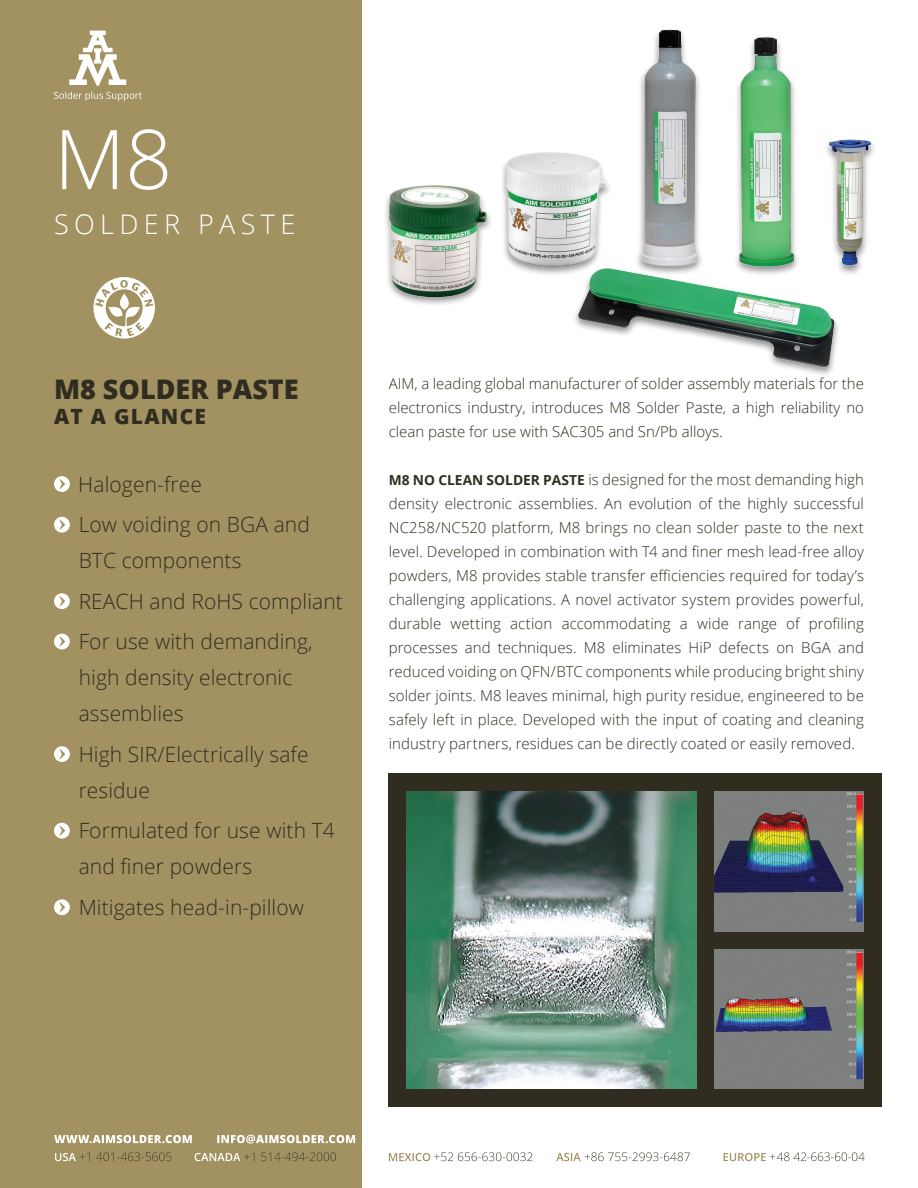
<style>
.page{position:relative;width:918px;height:1188px;background:#fff}
.page>*{position:absolute;margin:0;border:0;box-sizing:border-box;transform-origin:0 0}
.t1{font:300 82.5px "Open Sans";color:#fff}
.t2{font:800 27px "Open Sans";color:#302d20}
.t3{font:300 27px "Open Sans";letter-spacing:.2em;color:#fff}
.t4{font:300 21px/36px "Open Sans";letter-spacing:.005em;color:#302d20}
.t5{font:800 21px "Open Sans";letter-spacing:.06em;color:#302d20}
.t6{font:300 15px/24px "Open Sans";color:#302d20;text-align:justify}
.s1{font-weight:700;font-size:13.8px}
</style>
<div class="page">
<div style="left:0;top:0;width:362px;height:1188px;background:#a29161"></div>
<svg style="left:54px;top:31px;width:88px;height:70px"></svg>
<div style="left:389px;top:773px;width:493px;height:334px;background:#302d20"></div>
<img style="left:407px;top:791px;width:290px;height:298px">
<div style="left:54px;top:476px;width:16px;height:16px;background:#fff;border-radius:50%"></div>
<svg style="left:59px;top:478px;width:6px;height:12px"></svg>
<svg style="left:93px;top:277px;width:62px;height:62px"></svg>
<div style="left:54px;top:517px;width:16px;height:16px;background:#fff;border-radius:50%"></div>
<svg style="left:59px;top:519px;width:6px;height:11px"></svg>
<img style="left:737px;top:37px;width:59px;height:217px">
<img style="left:639px;top:29px;width:61px;height:225px">
<img style="left:385px;top:185px;width:106px;height:120px">
<img style="left:502px;top:152px;width:107px;height:122px">
<img style="left:568px;top:254px;width:270px;height:121px">
<div style="left:823px;top:138px;width:55px;height:138px;background:#231f20;opacity:.5"></div>
<img style="left:827px;top:138px;width:51px;height:128px">
<img style="left:715px;top:791px;width:149px;height:140px">
<img style="left:715px;top:949px;width:149px;height:140px">
<div style="left:54px;top:593px;width:16px;height:16px;background:#fff;border-radius:50%"></div>
<svg style="left:59px;top:595px;width:6px;height:12px"></svg>
<div style="left:54px;top:634px;width:16px;height:15px;background:#fff;border-radius:50%"></div>
<svg style="left:59px;top:636px;width:6px;height:11px"></svg>
<div style="left:54px;top:746px;width:16px;height:16px;background:#fff;border-radius:50%"></div>
<svg style="left:59px;top:748px;width:6px;height:12px"></svg>
<div style="left:54px;top:823px;width:16px;height:16px;background:#fff;border-radius:50%"></div>
<svg style="left:59px;top:825px;width:6px;height:11px"></svg>
<div style="left:54px;top:899px;width:16px;height:16px;background:#fff;border-radius:50%"></div>
<svg style="left:59px;top:901px;width:6px;height:12px"></svg>
<svg style="left:556px;top:1152px;width:134px;height:9px"></svg>
<svg style="left:389px;top:1152px;width:144px;height:9px"></svg>
<svg style="left:195px;top:1152px;width:141px;height:9px"></svg>
<svg style="left:55px;top:1152px;width:116px;height:9px"></svg>
<svg style="left:724px;top:1152px;width:141px;height:9px"></svg>
<svg style="left:54px;top:1135px;width:301px;height:9px"></svg>
<p class="t1" style="left:54px;top:103px;width:120px">M8</p>
<p class="t3" style="left:54px;top:206px;width:243px">SOLDER PASTE</p>
<p class="t2" style="left:54px;top:368px;width:246px">M8 SOLDER PASTE</p>
<p class="t5" style="left:54px;top:401px;width:154px">AT A GLANCE</p>
<p class="t4" style="left:54px;top:465px;width:149px">• Halogen-free</p>
<p class="t4" style="left:79px;top:506px;width:233px;text-indent:-25px">• Low voiding on BGA and<br>BTC components</p>
<p class="t4" style="left:54px;top:582px;width:290px">• REACH and RoHS compliant</p>
<p class="t4" style="left:79px;top:623px;width:235px;text-indent:-25px">• For use with demanding, high density electronic assemblies</p>
<p class="t4" style="left:79px;top:735px;width:231px;text-indent:-25px">• High SIR/Electrically safe residue</p>
<p class="t4" style="left:79px;top:812px;width:258px;text-indent:-25px">• Formulated for use with T4 and finer powders</p>
<p class="t4" style="left:54px;top:888px;width:252px">• Mitigates head-in-pillow</p>
<p class="t6" style="left:389px;top:372px;width:477px">AIM, a leading global manufacturer of solder assembly materials for the electronics industry, introduces M8 Solder Paste, a high reliability no clean paste for use with SAC305 and Sn/Pb alloys.</p>
<p class="t6" style="left:389px;top:468px;width:477px"><span class="s1">M8 NO CLEAN SOLDER PASTE</span> is designed for the most demanding high density electronic assemblies. An evolution of the highly successful NC258/NC520 platform, M8 brings no clean solder paste to the next level. Developed in combination with T4 and finer mesh lead-free alloy powders, M8 provides stable transfer efficiencies required for today’s challenging applications. A novel activator system provides powerful, durable wetting action accommodating a wide range of profiling processes and techniques. M8 eliminates HiP defects on BGA and reduced voiding on QFN/BTC components while producing bright shiny solder joints. M8 leaves minimal, high purity residue, engineered to be safely left in place. Developed with the input of coating and cleaning industry partners, residues can be directly coated or easily removed.</p>
</div>
